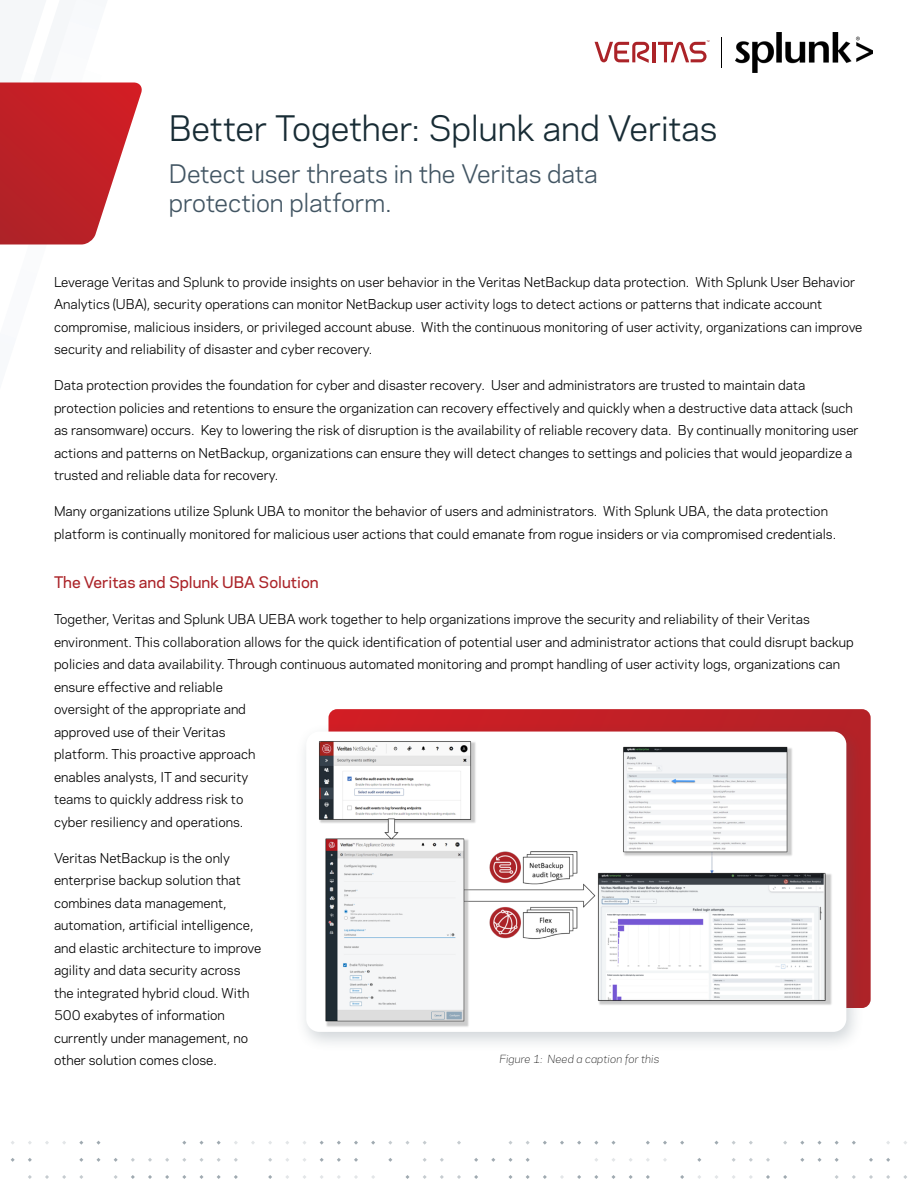
<style>
.page{position:relative;width:918px;height:1188px;background:#fff}
.page>*{position:absolute;margin:0;border:0;box-sizing:border-box;transform-origin:0 0}
.t1{font:33px "Polaris";letter-spacing:-.005em;color:#182c35}
.t2{font:24px/28.8px "Polaris";letter-spacing:-.005em;color:#425563}
.Paragraph_Title{font:500 15px "Polaris";color:#ab2328}
.Body_Copy{font:12.75px/22.5px "Polaris";color:#000}
.t3{font:italic 300 10.5px "Polaris";color:#000}
</style>
<div class="page">
<svg style="left:0;top:82px;width:142px;height:163px"></svg>
<svg style="left:783px;top:1175px;width:4px;height:4px"></svg>
<svg style="left:766px;top:1158px;width:4px;height:4px"></svg>
<svg style="left:766px;top:1175px;width:4px;height:4px"></svg>
<svg style="left:749px;top:1158px;width:4px;height:4px"></svg>
<svg style="left:714px;top:1141px;width:5px;height:4px"></svg>
<svg style="left:697px;top:1158px;width:4px;height:4px"></svg>
<svg style="left:680px;top:1141px;width:4px;height:4px"></svg>
<svg style="left:680px;top:1175px;width:4px;height:4px"></svg>
<svg style="left:663px;top:1141px;width:4px;height:4px"></svg>
<svg style="left:646px;top:1141px;width:4px;height:4px"></svg>
<svg style="left:646px;top:1175px;width:4px;height:4px"></svg>
<svg style="left:629px;top:1175px;width:4px;height:4px"></svg>
<svg style="left:611px;top:1141px;width:5px;height:4px"></svg>
<svg style="left:611px;top:1175px;width:5px;height:4px"></svg>
<svg style="left:594px;top:1175px;width:4px;height:4px"></svg>
<svg style="left:577px;top:1141px;width:4px;height:4px"></svg>
<svg style="left:577px;top:1175px;width:4px;height:4px"></svg>
<svg style="left:560px;top:1141px;width:4px;height:4px"></svg>
<svg style="left:560px;top:1175px;width:4px;height:4px"></svg>
<svg style="left:543px;top:1141px;width:4px;height:4px"></svg>
<svg style="left:543px;top:1175px;width:4px;height:4px"></svg>
<svg style="left:526px;top:1158px;width:4px;height:4px"></svg>
<svg style="left:526px;top:1175px;width:4px;height:4px"></svg>
<svg style="left:508px;top:1141px;width:5px;height:4px"></svg>
<svg style="left:508px;top:1158px;width:5px;height:4px"></svg>
<svg style="left:508px;top:1175px;width:5px;height:4px"></svg>
<svg style="left:491px;top:1158px;width:4px;height:4px"></svg>
<svg style="left:474px;top:1158px;width:4px;height:4px"></svg>
<svg style="left:474px;top:1175px;width:4px;height:4px"></svg>
<svg style="left:457px;top:1141px;width:4px;height:4px"></svg>
<svg style="left:457px;top:1175px;width:4px;height:4px"></svg>
<svg style="left:440px;top:1158px;width:4px;height:4px"></svg>
<svg style="left:440px;top:1175px;width:4px;height:4px"></svg>
<svg style="left:423px;top:1175px;width:4px;height:4px"></svg>
<svg style="left:405px;top:1141px;width:5px;height:4px"></svg>
<svg style="left:405px;top:1175px;width:5px;height:4px"></svg>
<svg style="left:388px;top:1158px;width:4px;height:4px"></svg>
<svg style="left:371px;top:1141px;width:4px;height:4px"></svg>
<svg style="left:354px;top:1141px;width:4px;height:4px"></svg>
<svg style="left:354px;top:1158px;width:4px;height:4px"></svg>
<svg style="left:354px;top:1175px;width:4px;height:4px"></svg>
<svg style="left:337px;top:1141px;width:4px;height:4px"></svg>
<svg style="left:337px;top:1158px;width:4px;height:4px"></svg>
<svg style="left:320px;top:1158px;width:4px;height:4px"></svg>
<svg style="left:268px;top:1158px;width:4px;height:4px"></svg>
<svg style="left:268px;top:1175px;width:4px;height:4px"></svg>
<svg style="left:234px;top:1158px;width:4px;height:4px"></svg>
<svg style="left:234px;top:1175px;width:4px;height:4px"></svg>
<svg style="left:217px;top:1175px;width:4px;height:4px"></svg>
<svg style="left:199px;top:1141px;width:5px;height:4px"></svg>
<svg style="left:199px;top:1158px;width:5px;height:4px"></svg>
<svg style="left:199px;top:1175px;width:5px;height:4px"></svg>
<svg style="left:182px;top:1175px;width:4px;height:4px"></svg>
<svg style="left:165px;top:1158px;width:4px;height:4px"></svg>
<svg style="left:165px;top:1175px;width:4px;height:4px"></svg>
<svg style="left:148px;top:1158px;width:4px;height:4px"></svg>
<svg style="left:148px;top:1175px;width:4px;height:4px"></svg>
<svg style="left:131px;top:1158px;width:4px;height:4px"></svg>
<svg style="left:131px;top:1175px;width:4px;height:4px"></svg>
<svg style="left:114px;top:1158px;width:4px;height:4px"></svg>
<svg style="left:114px;top:1175px;width:4px;height:4px"></svg>
<svg style="left:96px;top:1141px;width:5px;height:4px"></svg>
<svg style="left:96px;top:1158px;width:5px;height:4px"></svg>
<svg style="left:79px;top:1158px;width:4px;height:4px"></svg>
<svg style="left:79px;top:1175px;width:4px;height:4px"></svg>
<svg style="left:62px;top:1175px;width:4px;height:4px"></svg>
<svg style="left:45px;top:1175px;width:4px;height:4px"></svg>
<svg style="left:28px;top:1158px;width:4px;height:4px"></svg>
<svg style="left:28px;top:1175px;width:4px;height:4px"></svg>
<svg style="left:11px;top:1158px;width:4px;height:4px"></svg>
<svg style="left:903px;top:1175px;width:4px;height:4px"></svg>
<svg style="left:886px;top:1158px;width:4px;height:4px"></svg>
<svg style="left:886px;top:1175px;width:4px;height:4px"></svg>
<svg style="left:869px;top:1158px;width:4px;height:4px"></svg>
<svg style="left:869px;top:1175px;width:4px;height:4px"></svg>
<svg style="left:852px;top:1141px;width:4px;height:4px"></svg>
<svg style="left:852px;top:1175px;width:4px;height:4px"></svg>
<svg style="left:835px;top:1158px;width:4px;height:4px"></svg>
<svg style="left:835px;top:1175px;width:4px;height:4px"></svg>
<svg style="left:817px;top:1141px;width:5px;height:4px"></svg>
<svg style="left:817px;top:1158px;width:5px;height:4px"></svg>
<svg style="left:800px;top:1158px;width:4px;height:4px"></svg>
<hr style="left:652px;top:42px;width:3px;height:20px;background:#ab2328">
<svg style="left:595px;top:42px;width:55px;height:21px"></svg>
<svg style="left:658px;top:40px;width:51px;height:22px"></svg>
<hr style="left:722px;top:37px;width:1px;height:31px;background:#000">
<img style="left:736px;top:32px;width:136px;height:41px">
<svg style="left:328px;top:709px;width:543px;height:299px;background:#c2282e"></svg>
<div style="left:295px;top:722px;width:570px;height:330px;background:#425563;opacity:.25"></div>
<div style="left:306px;top:732px;width:540px;height:300px;background:#fff;border-radius:13px"></div>
<img style="left:319px;top:741px;width:513px;height:286px">
<h1 class="t1" style="left:169px;top:104px;width:550px">Better Together: Splunk and Veritas</h1>
<h2 class="t2" style="left:169px;top:159px;width:431px">Detect user threats in the Veritas data protection platform.</h2>
<p class="Body_Copy" style="left:54px;top:270px;width:810px">Leverage Veritas and Splunk to provide insights on user behavior in the Veritas NetBackup data protection. With Splunk User Behavior Analytics (UBA), security operations can monitor NetBackup user activity logs to detect actions or patterns that indicate account compromise, malicious insiders, or privileged account abuse. With the continuous monitoring of user activity, organizations can improve security and reliability of disaster and cyber recovery.</p>
<p class="Body_Copy" style="left:54px;top:374px;width:806px">Data protection provides the foundation for cyber and disaster recovery. User and administrators are trusted to maintain data protection policies and retentions to ensure the organization can recovery effectively and quickly when a destructive data attack (such as ransomware) occurs. Key to lowering the risk of disruption is the availability of reliable recovery data. By continually monitoring user actions and patterns on NetBackup, organizations can ensure they will detect changes to settings and policies that would jeopardize a trusted and reliable data for recovery.</p>
<p class="Body_Copy" style="left:54px;top:500px;width:784px">Many organizations utilize Splunk UBA to monitor the behavior of users and administrators. With Splunk UBA, the data protection platform is continually monitored for malicious user actions that could emanate from rogue insiders or via compromised credentials.</p>
<p class="Paragraph_Title" style="left:54px;top:571px;width:266px">The Veritas and Splunk UBA Solution</p>
<p class="Body_Copy" style="left:54px;top:608px;width:801px">Together, Veritas and Splunk UBA UEBA work together to help organizations improve the security and reliability of their Veritas environment. This collaboration allows for the quick identification of potential user and administrator actions that could disrupt backup policies and data availability. Through continuous automated monitoring and prompt handling of user activity logs, organizations can ensure effective and reliable<br>oversight of the appropriate and<br>approved use of their Veritas<br>platform. This proactive approach<br>enables analysts, IT and security<br>teams to quickly address risk to<br>cyber resiliency and operations.</p>
<p class="Body_Copy" style="left:54px;top:846px;width:209px">Veritas NetBackup is the only enterprise backup solution that combines data management, automation, artificial intelligence, and elastic architecture to improve agility and data security across the integrated hybrid cloud. With<br>500 exabytes of information currently under management, no other solution comes close.</p>
<p class="t3" style="left:499px;top:1051px;width:161px">Figure 1: Need a caption for this</p>
</div>
